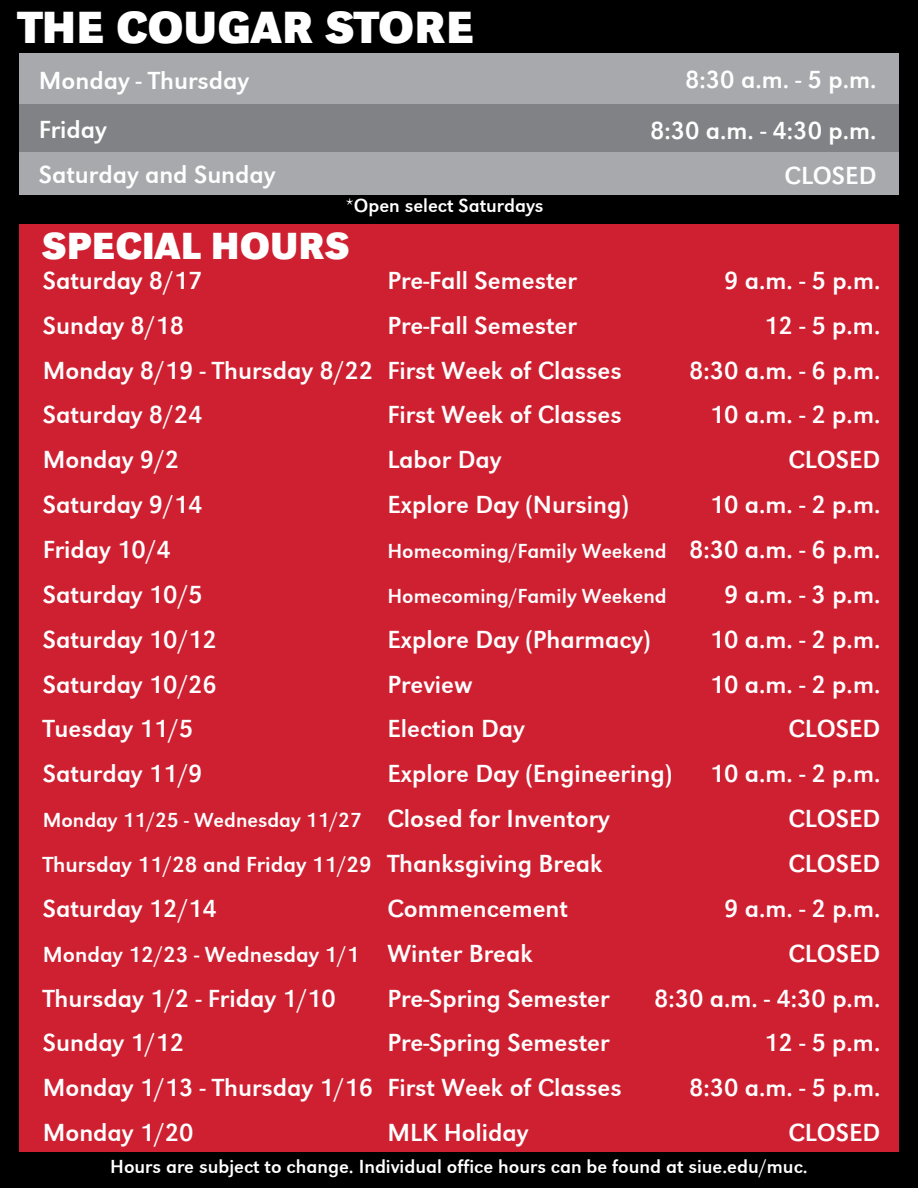
<style>
.page{position:relative;width:918px;height:1188px;background:#000}
.page>*{position:absolute;margin:0;border:0;box-sizing:border-box;transform-origin:0 0}
.t1{font:46.5px "URW Grotesk Regular 4";color:#fff}
.t2{font:39px "URW Grotesk Regular 4";color:#fff}
.t3{font:25.5px/44.8px "URW Grotesk Regular 2";color:#fff}
.t4{font:22.5px "URW Grotesk Regular 2";color:#fff}
.t5{font:21px/44.8px "URW Grotesk Regular 2";color:#fff}
.t6{font:19.5px "URW Grotesk Regular 2";color:#fff}
</style>
<div class="page">
<div style="left:19px;top:53px;width:880px;height:142px;background:#a8a9ad"></div>
<div style="left:19px;top:104px;width:880px;height:48px;background:#808285"></div>
<div style="left:19px;top:225px;width:880px;height:927px;background:#cf2031"></div>
<h1 class="t1" style="left:19px;top:0;width:457px">THE COUGAR STORE</h1>
<p class="t3" style="left:39px;top:58px;width:212px">Monday - Thursday</p>
<p class="t3" style="left:650px;top:54px;width:228px;line-height:50.8px;text-align:right">8:30 a.m. - 5 p.m.<br>8:30 a.m. - 4:30 p.m.</p>
<p class="t3" style="left:785px;top:153px;width:94px">CLOSED</p>
<p class="t3" style="left:39px;top:107px;width:238px">Friday<br>Saturday and Sunday</p>
<p class="t6" style="left:346px;top:194px;width:199px">*Open select Saturdays</p>
<h2 class="t2" style="left:42px;top:223px;width:309px">SPECIAL HOURS</h2>
<p class="t3" style="left:43px;top:258px;width:332px">Saturday 8/17<br>Sunday 8/18<br>Monday 8/19 - Thursday 8/22<br>Saturday 8/24<br>Monday 9/2<br>Saturday 9/14<br>Friday 10/4<br>Saturday 10/5<br>Saturday 10/12<br>Saturday 10/26<br>Tuesday 11/5<br>Saturday 11/9</p>
<p class="t5" style="left:43px;top:798px;width:321px">Monday 11/25 - Wednesday 11/27</p>
<p class="t4" style="left:43px;top:852px;width:331px">Thursday 11/28 and Friday 11/29</p>
<p class="t3" style="left:43px;top:886px;width:176px">Saturday 12/14</p>
<p class="t4" style="left:43px;top:941px;width:318px">Monday 12/23 - Wednesday 1/1</p>
<p class="t3" style="left:43px;top:976px;width:332px">Thursday 1/2 - Friday 1/10<br>Sunday 1/12<br>Monday 1/13 - Thursday 1/16<br>Monday 1/20</p>
<p class="t3" style="left:387px;top:258px;width:243px">Pre-Fall Semester<br>Pre-Fall Semester<br>First Week of Classes<br>First Week of Classes<br>Labor Day<br>Explore Day (Nursing)</p>
<p class="t5" style="left:387px;top:529px;width:281px">Homecoming/Family Weekend<br>Homecoming/Family Weekend</p>
<p class="t3" style="left:387px;top:617px;width:286px">Explore Day (Pharmacy)<br>Preview<br>Election Day<br>Explore Day (Engineering)<br>Closed for Inventory<br>Thanksgiving Break<br>Commencement<br>Winter Break<br>Pre-Spring Semester<br>Pre-Spring Semester<br>First Week of Classes<br>MLK Holiday</p>
<p class="t3" style="left:654px;top:258px;width:228px;text-align:right">9 a.m. - 5 p.m.<br>12 - 5 p.m.<br>8:30 a.m. - 6 p.m.<br>10 a.m. - 2 p.m.<br>CLOSED<br>10 a.m. - 2 p.m.<br>8:30 a.m. - 6 p.m.<br>9 a.m. - 3 p.m.<br>10 a.m. - 2 p.m.<br>10 a.m. - 2 p.m.<br>CLOSED<br>10 a.m. - 2 p.m.<br>CLOSED<br>CLOSED<br>9 a.m. - 2 p.m.<br>CLOSED<br>8:30 a.m. - 4:30 p.m.<br>12 - 5 p.m.<br>8:30 a.m. - 5 p.m.<br>CLOSED</p>
<p class="t6" style="left:110px;top:1155px;width:699px">Hours are subject to change. Individual office hours can be found at siue.edu/muc.</p>
</div>
